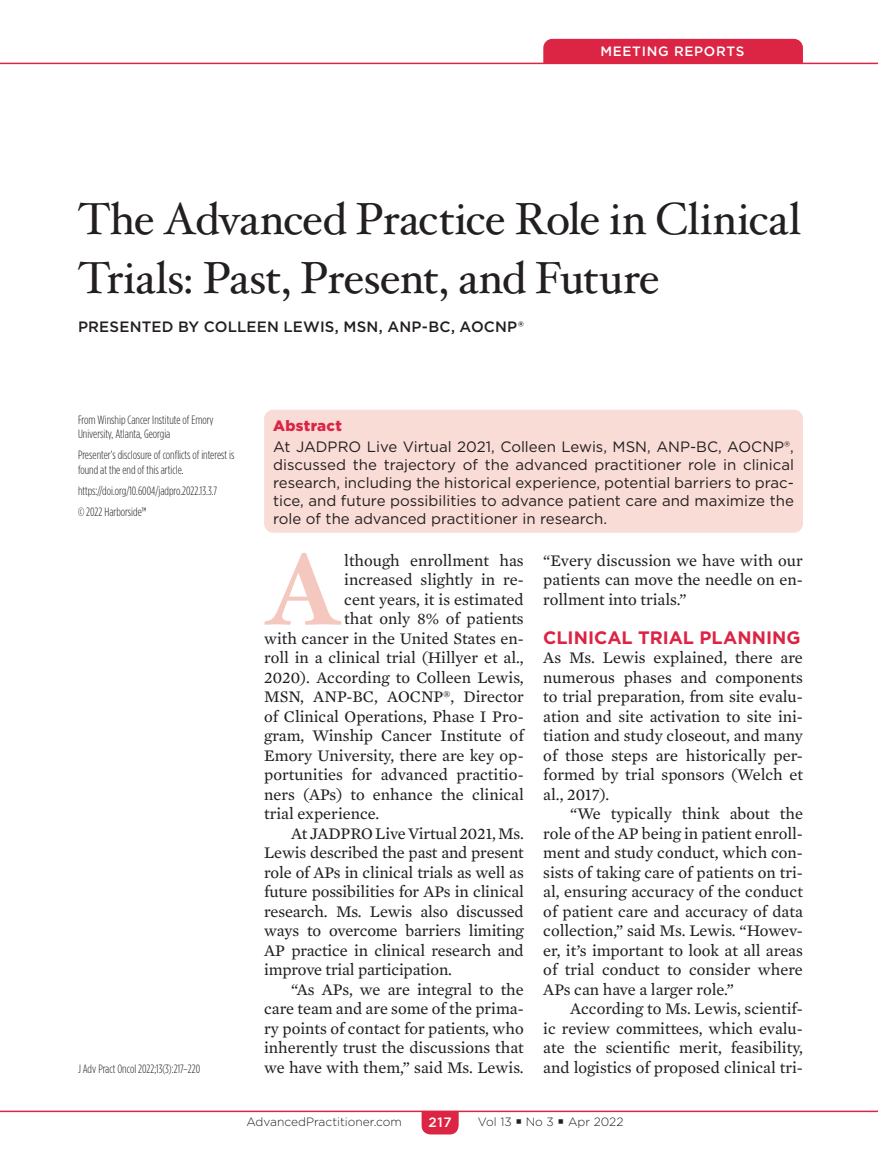
<style>
.page{position:relative;width:878px;height:1175px;background:#fff}
.page>*{position:absolute;margin:0;border:0;box-sizing:border-box;transform-origin:0 0}
.Body_txt___Drop_cap{font:700 101.25px "Hoefler Txt";color:#f5c8bf}
.t1{font:45px/58.5px "Hoefler Txt";letter-spacing:-.02em;color:#231f20}
.Subhead_1{font:700 18px "Gotham";color:#dc2444}
.Body_txt{font:16.5px/19.5px "Mercury Text G2";color:#231f20;text-align:justify}
.Body_txt___Drop_cap-2{font:16.5px "Mercury Text G2";color:#231f20}
.Body_txt_no-indent{font:16.5px/19.5px "Mercury Text G2";color:#231f20;text-align:justify}
.Abstract{font:15px/18px "Gotham";color:#231f20;text-align:justify}
.Author{font:500 15px "Gotham";letter-spacing:.01em;color:#231f20}
.Abstract_Title{font:900 15px "Gotham";letter-spacing:.025em;color:#dc2444}
.t2{font:500 13.5px "Gotham";letter-spacing:.05em;color:#fff}
.Affiliation{font:300 12px/14.4px "Gotham Condensed";color:#231f20}
.t3{font:300 12px "Gotham";color:#231f20}
.Correspondence_to{font:300 12px "Gotham Condensed";color:#231f20}
</style>
<div class="page">
<hr style="left:0;top:1110px;width:878px;height:2px;background:#dc2444">
<svg style="left:421px;top:1110px;width:37px;height:24px"></svg>
<hr style="left:0;top:63px;width:878px;height:1px;background:#dc2444">
<div style="left:543px;top:39px;width:259px;height:24px;background:#dc2444"></div>
<div style="left:264px;top:410px;width:538px;height:123px;background:#f9dcd5;border-radius:9px"></div>
<p class="t2" style="left:600px;top:43px;width:145px">MEETING REPORTS</p>
<p class="t1" style="left:78px;top:189px;width:724px">The Advanced Practice Role in Clinical<br>Trials: Past, Present, and Future</p>
<p class="Author" style="left:78px;top:316px;width:447px">PRESENTED BY COLLEEN LEWIS, MSN, ANP-BC, AOCNP®</p>
<p class="Affiliation" style="left:78px;top:412px;width:137px">From Winship Cancer Institute of Emory<br>University, Atlanta, Georgia</p>
<p class="Affiliation" style="left:78px;top:448px;width:158px">Presenter’s disclosure of conflicts of interest is found at the end of this article.</p>
<p class="Affiliation" style="left:78px;top:483px;width:141px">https://doi.org/10.6004/jadpro.2022.13.3.7</p>
<p class="Affiliation" style="left:78px;top:504px;width:70px">© 2022 Harborside™</p>
<p class="Correspondence_to" style="left:78px;top:1062px;width:124px">J Adv Pract Oncol 2022;13(3):217–220</p>
<p class="Abstract_Title" style="left:273px;top:415px;width:70px">Abstract</p>
<p class="Abstract" style="left:273px;top:437px;width:522px">At JADPRO Live Virtual 2021, Colleen Lewis, MSN, ANP-BC, AOCNP®, discussed the trajectory of the advanced practitioner role in clinical research, including the historical experience, potential barriers to prac&shy;tice, and future possibilities to advance patient care and maximize the role of the advanced practitioner in research.</p>
<p class="Body_txt___Drop_cap" style="left:264px;top:527px;width:79px">A</p>
<p class="Body_txt___Drop_cap-2" style="left:344px;top:548px;width:181px">lthough enrollment has</p>
<p class="Body_txt___Drop_cap-2" style="left:344px;top:568px;width:181px">increased slightly in re-</p>
<p class="Body_txt___Drop_cap-2" style="left:344px;top:587px;width:181px">cent years, it is estimated</p>
<p class="Body_txt___Drop_cap-2" style="left:344px;top:607px;width:181px">that only 8% of patients</p>
<p class="Body_txt___Drop_cap-2" style="left:264px;top:626px;width:261px">with cancer in the United States en-</p>
<p class="Body_txt___Drop_cap-2" style="left:264px;top:646px;width:261px">roll in a clinical trial (Hillyer et al.,</p>
<p class="Body_txt___Drop_cap-2" style="left:264px;top:665px;width:261px">2020). According to Colleen Lewis,</p>
<p class="Body_txt___Drop_cap-2" style="left:264px;top:685px;width:261px">MSN, ANP-BC, AOCNP®, Director</p>
<p class="Body_txt___Drop_cap-2" style="left:264px;top:704px;width:261px">of Clinical Operations, Phase I Pro-</p>
<p class="Body_txt___Drop_cap-2" style="left:264px;top:724px;width:261px">gram, Winship Cancer Institute of</p>
<p class="Body_txt___Drop_cap-2" style="left:264px;top:743px;width:261px">Emory University, there are key op-</p>
<p class="Body_txt___Drop_cap-2" style="left:264px;top:763px;width:261px">portunities for advanced practitio-</p>
<p class="Body_txt___Drop_cap-2" style="left:264px;top:782px;width:261px">ners (APs) to enhance the clinical</p>
<p class="Body_txt___Drop_cap-2" style="left:264px;top:802px;width:117px">trial experience.</p>
<p class="Body_txt" style="left:264px;top:822px;width:261px;text-indent:27px">At JADPRO Live Virtual 2021, Ms.<br>Lewis described the past and present role of APs in clinical trials as well as future possibilities for APs in clinical research. Ms. Lewis also discussed ways to overcome barriers limiting AP practice in clinical research and improve trial participation.</p>
<p class="Body_txt" style="left:264px;top:978px;width:261px;text-indent:27px">“As APs, we are integral to the care team and are some of the prima&shy;ry points of contact for patients, who inherently trust the discussions that we have with them,” said Ms. Lewis.</p>
<p class="Body_txt" style="left:543px;top:549px;width:261px">“Every discussion we have with our patients can move the needle on en&shy;rollment into trials.”</p>
<p class="Subhead_1" style="left:543px;top:625px;width:259px">CLINICAL TRIAL PLANNING</p>
<p class="Body_txt_no-indent" style="left:543px;top:647px;width:261px">As Ms. Lewis explained, there are numerous phases and components to trial preparation, from site evalu&shy;ation and site activation to site ini&shy;tiation and study closeout, and many of those steps are historically per&shy;formed by trial sponsors (Welch et al., 2017).</p>
<p class="Body_txt" style="left:543px;top:803px;width:261px;text-indent:27px">“We typically think about the role of the AP being in patient enroll&shy;ment and study conduct, which con&shy;sists of taking care of patients on tri&shy;al, ensuring accuracy of the conduct of patient care and accuracy of data collection,” said Ms. Lewis. “Howev&shy;er, it’s important to look at all areas of trial conduct to consider where APs can have a larger role.”</p>
<p class="Body_txt" style="left:543px;top:998px;width:261px;text-indent:27px">According to Ms. Lewis, scientif&shy;ic review committees, which evalu&shy;ate the scientific merit, feasibility, and logistics of proposed clinical tri-</p>
<p class="t3" style="left:246px;top:1114px;width:157px">AdvancedPractitioner.com</p>
<p class="t2" style="left:428px;top:1113px;width:25px">217</p>
<p class="t3" style="left:478px;top:1113px;width:147px">Vol 13 ▪ No 3 ▪ Apr 2022</p>
</div>
